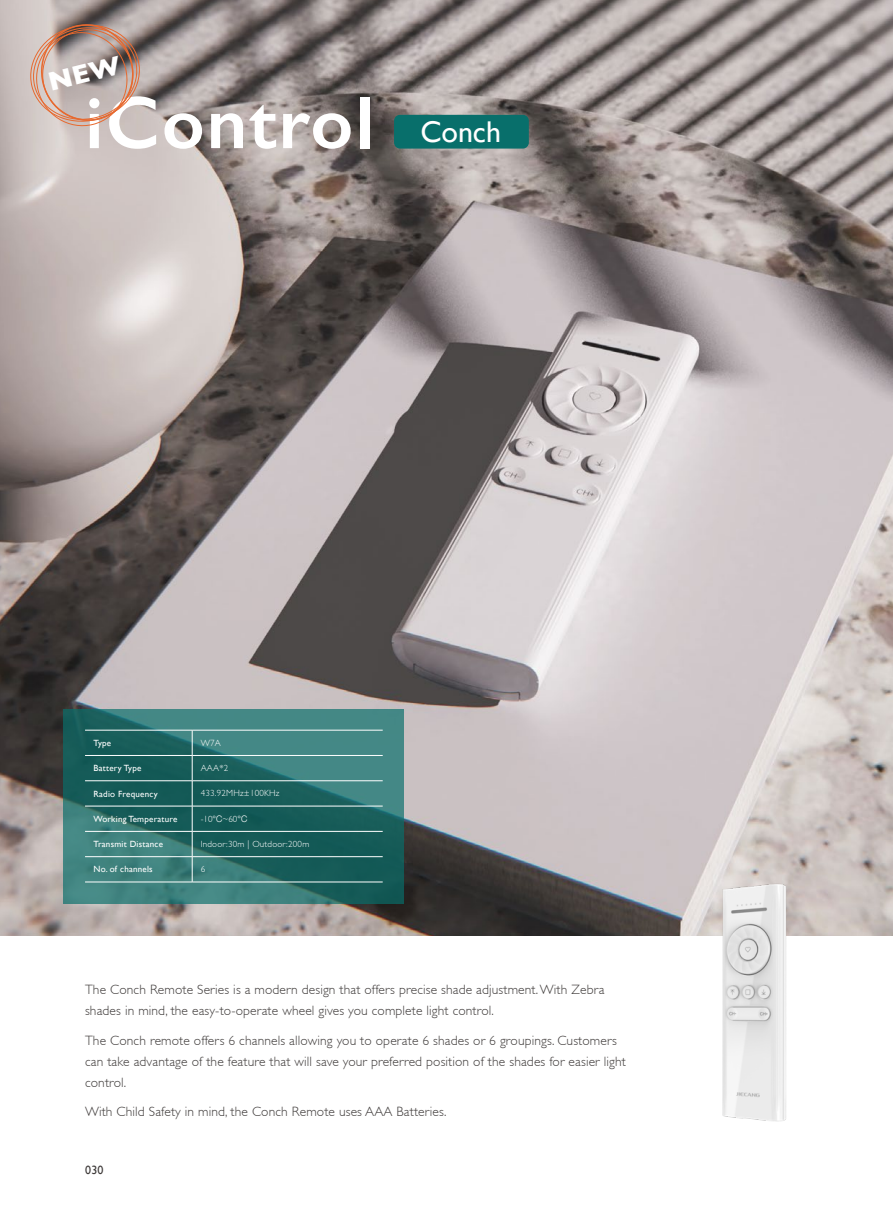
<style>
.page{position:relative;width:893px;height:1212px;background:#fff}
.page>*{position:absolute;margin:0;border:0;box-sizing:border-box;transform-origin:0 0}
.t1{font:600 75px "Gill Sans";letter-spacing:.025em;color:#fff}
.t2{font:30px "Gill Sans";letter-spacing:-.005em;color:#fff}
.t3{font:300 13.5px/21px "Gill Sans";letter-spacing:.01em;color:#3e3a39}
.t4{font:12px "Gill Sans";color:#3e3a39}
.t5{font:9px "Gill Sans";letter-spacing:.025em;color:#fff}
.t6{font:300 9px "Gill Sans";letter-spacing:.025em;color:#fff}
.s1{font-family:"Helvetica Neue"}
.s2{font-family:"Adobe Song Std"}
</style>
<div class="page">
<img style="left:0;top:0;width:893px;height:935px">
<svg style="left:64px;top:709px;width:340px;height:194px;background:#2c706d"></svg>
<div style="left:394px;top:115px;width:135px;height:34px;background:#086f6b;border-radius:6px"></div>
<img style="left:714px;top:878px;width:94px;height:244px">
<hr style="left:85px;top:730px;width:107px;height:1px;background:#fff">
<hr style="left:192px;top:730px;width:191px;height:1px;background:#fff">
<hr style="left:85px;top:755px;width:107px;height:1px;background:#fff">
<hr style="left:192px;top:755px;width:191px;height:1px;background:#fff">
<hr style="left:85px;top:780px;width:107px;height:1px;background:#fff">
<hr style="left:192px;top:780px;width:191px;height:1px;background:#fff">
<hr style="left:85px;top:806px;width:107px;height:1px;background:#fff">
<hr style="left:192px;top:806px;width:191px;height:1px;background:#fff">
<hr style="left:85px;top:831px;width:107px;height:1px;background:#fff">
<hr style="left:192px;top:831px;width:191px;height:1px;background:#fff">
<hr style="left:85px;top:856px;width:107px;height:1px;background:#fff">
<hr style="left:192px;top:856px;width:191px;height:1px;background:#fff">
<svg style="left:192px;top:730px;width:1px;height:152px"></svg>
<hr style="left:85px;top:882px;width:107px;height:1px;background:#fff">
<hr style="left:192px;top:882px;width:191px;height:1px;background:#fff">
<svg style="left:26px;top:20px;width:118px;height:110px;background:#b8a39a"></svg>
<h1 class="t1" style="left:85px;top:77px;width:290px">iControl</h1>
<h2 class="t2" style="left:420px;top:114px;width:82px">Conch</h2>
<p class="t5" style="left:94px;top:737px;width:19px">Type</p>
<p class="t6" style="left:201px;top:738px;width:22px">W7A</p>
<p class="t5" style="left:94px;top:763px;width:49px">Battery Type</p>
<p class="t6" style="left:201px;top:763px;width:29px">AAA*2</p>
<p class="t5" style="left:94px;top:788px;width:66px">Radio Frequency</p>
<p class="t6" style="left:201px;top:788px;width:80px">433.92MHz±100KHz</p>
<p class="t5" style="left:94px;top:813px;width:85px">Working Temperature</p>
<p class="t6" style="left:201px;top:814px;width:48px">-10<span class="s1">℃</span>~60<span class="s1">℃</span></p>
<p class="t5" style="left:94px;top:839px;width:71px">Transmit Distance</p>
<p class="t6" style="left:201px;top:839px;width:110px">Indoor<span class="s2">:</span>30m | Outdoor<span class="s2">:</span>200m</p>
<p class="t5" style="left:94px;top:864px;width:61px">No. of channels</p>
<p class="t6" style="left:201px;top:864px;width:6px">6</p>
<p class="t3" style="left:85px;top:979px;width:521px">The Conch Remote Series is a modern design that offers precise shade adjustment. With Zebra shades in mind, the easy-to-operate wheel gives you complete light control.</p>
<p class="t3" style="left:85px;top:1030px;width:542px">The Conch remote offers 6 channels allowing you to operate 6 shades or 6 groupings. Customers can take advantage of the feature that will save your preferred position of the shades for easier light control.</p>
<p class="t3" style="left:85px;top:1101px;width:363px">With Child Safety in mind, the Conch Remote uses AAA Batteries.</p>
<p class="t4" style="left:85px;top:1162px;width:20px">030</p>
</div>
